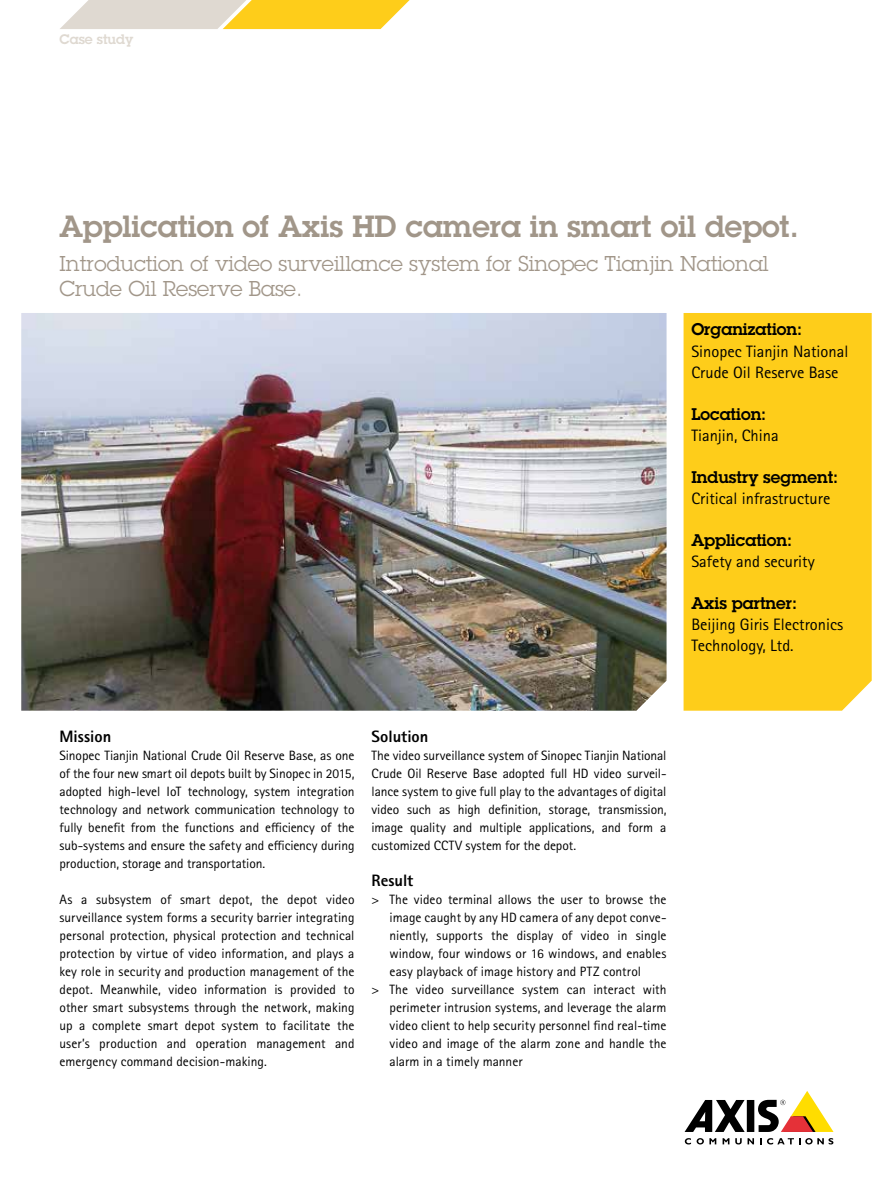
<style>
.page{position:relative;width:893px;height:1191px;background:#fff}
.page>*{position:absolute;margin:0;border:0;box-sizing:border-box;transform-origin:0 0}
.t1{font:600 30px "Lubalin Graph ECG";color:#a19689}
.t2{font:21px/25.5px "Lubalin Graph ECG";color:#a19689}
.t3{font:16.5px/21px "Rotis Sans Serif Pro";color:#000}
.t4{font:600 16.5px "Lubalin Graph ECG";color:#000}
.t5{font:16.5px "Rotis Sans Cyrillic";color:#000}
.t6{font:800 16.5px "Rotis Sans Serif Pro";color:#000}
.t7{font:13.5px/18px "Rotis Sans Serif Pro";letter-spacing:.005em;color:#000;text-align:justify}
.t8{font:600 13.5px "Lubalin Graph ECG";color:#dfd9d1}
</style>
<div class="page">
<div style="left:747px;top:1100px;width:7px;height:32px;background:#000"></div>
<svg style="left:685px;top:1100px;width:60px;height:32px"></svg>
<svg style="left:758px;top:1091px;width:75px;height:41px"></svg>
<svg style="left:685px;top:1138px;width:6px;height:6px"></svg>
<svg style="left:697px;top:1138px;width:19px;height:6px"></svg>
<svg style="left:723px;top:1138px;width:6px;height:6px"></svg>
<svg style="left:735px;top:1138px;width:19px;height:6px"></svg>
<svg style="left:760px;top:1138px;width:73px;height:6px"></svg>
<div style="left:684px;top:313px;width:188px;height:397px;background:#fecd1a"></div>
<svg style="left:60px;top:0;width:350px;height:29px;background:#f0d782"></svg>
<img style="left:21px;top:313px;width:645px;height:397px">
<p class="t8" style="left:60px;top:30px;width:75px">Case study</p>
<h1 class="t1" style="left:60px;top:206px;width:741px">Application of Axis HD camera in smart oil depot.</h1>
<h2 class="t2" style="left:60px;top:250px;width:711px">Introduction of video surveillance system for Sinopec Tianjin National<br>Crude Oil Reserve Base.</h2>
<p class="t4" style="left:691px;top:319px;width:112px">Organization:</p>
<p class="t3" style="left:691px;top:340px;width:159px">Sinopec Tianjin National<br>Crude Oil Reserve Base</p>
<p class="t4" style="left:691px;top:403px;width:76px">Location:</p>
<p class="t3" style="left:691px;top:424px;width:89px">Tianjin, China</p>
<p class="t4" style="left:691px;top:466px;width:148px">Industry segment:</p>
<p class="t5" style="left:691px;top:488px;width:141px">Critical infrastructure</p>
<p class="t4" style="left:691px;top:529px;width:102px">Application:</p>
<p class="t3" style="left:691px;top:550px;width:125px">Safety and security</p>
<p class="t4" style="left:691px;top:592px;width:107px">Axis partner:</p>
<p class="t3" style="left:691px;top:613px;width:153px">Beijing Giris Electronics<br>Technology, Ltd.</p>
<p class="t6" style="left:60px;top:725px;width:53px">Mission</p>
<p class="t7" style="left:60px;top:746px;width:297px">Sinopec Tianjin National Crude Oil Reserve Base, as one of the four new smart oil depots built by Sinopec in 2015, adopted high-level IoT technology, system integration technology and network communication technology to fully benefit from the functions and efficiency of the sub-systems and ensure the safety and efficiency during production, storage and transportation.</p>
<p class="t7" style="left:60px;top:890px;width:297px">As a subsystem of smart depot, the depot video surveillance system forms a security barrier integrating personal protection, physical protection and technical protection by virtue of video information, and plays a key role in security and production management of the depot. Meanwhile, video information is provided to other smart subsystems through the network, making up a complete smart depot system to facilitate the user’s production and operation management and emergency command decision-making.</p>
<p class="t6" style="left:372px;top:725px;width:58px">Solution</p>
<p class="t7" style="left:372px;top:746px;width:296px">The video surveillance system of Sinopec Tianjin National Crude Oil Reserve Base adopted full HD video surveil&shy;lance system to give full play to the advantages of digital video such as high definition, storage, transmission, image quality and multiple applications, and form a customized CCTV system for the depot.</p>
<p class="t6" style="left:372px;top:869px;width:43px">Result</p>
<p class="t7" style="left:372px;top:890px;width:296px">&gt; The video terminal allows the user to browse the</p>
<p class="t7" style="left:390px;top:908px;width:279px">image caught by any HD camera of any depot conve-</p>
<p class="t7" style="left:390px;top:926px;width:279px">niently, supports the display of video in single</p>
<p class="t7" style="left:390px;top:944px;width:278px">window, four windows or 16 windows, and enables</p>
<p class="t7" style="left:390px;top:962px;width:253px">easy playback of image history and PTZ control</p>
<p class="t7" style="left:372px;top:980px;width:296px">&gt; The video surveillance system can interact with</p>
<p class="t7" style="left:390px;top:998px;width:278px">perimeter intrusion systems, and leverage the alarm</p>
<p class="t7" style="left:390px;top:1016px;width:278px">video client to help security personnel find real-time</p>
<p class="t7" style="left:390px;top:1034px;width:279px">video and image of the alarm zone and handle the</p>
<p class="t7" style="left:390px;top:1052px;width:135px">alarm in a timely manner</p>
</div>
